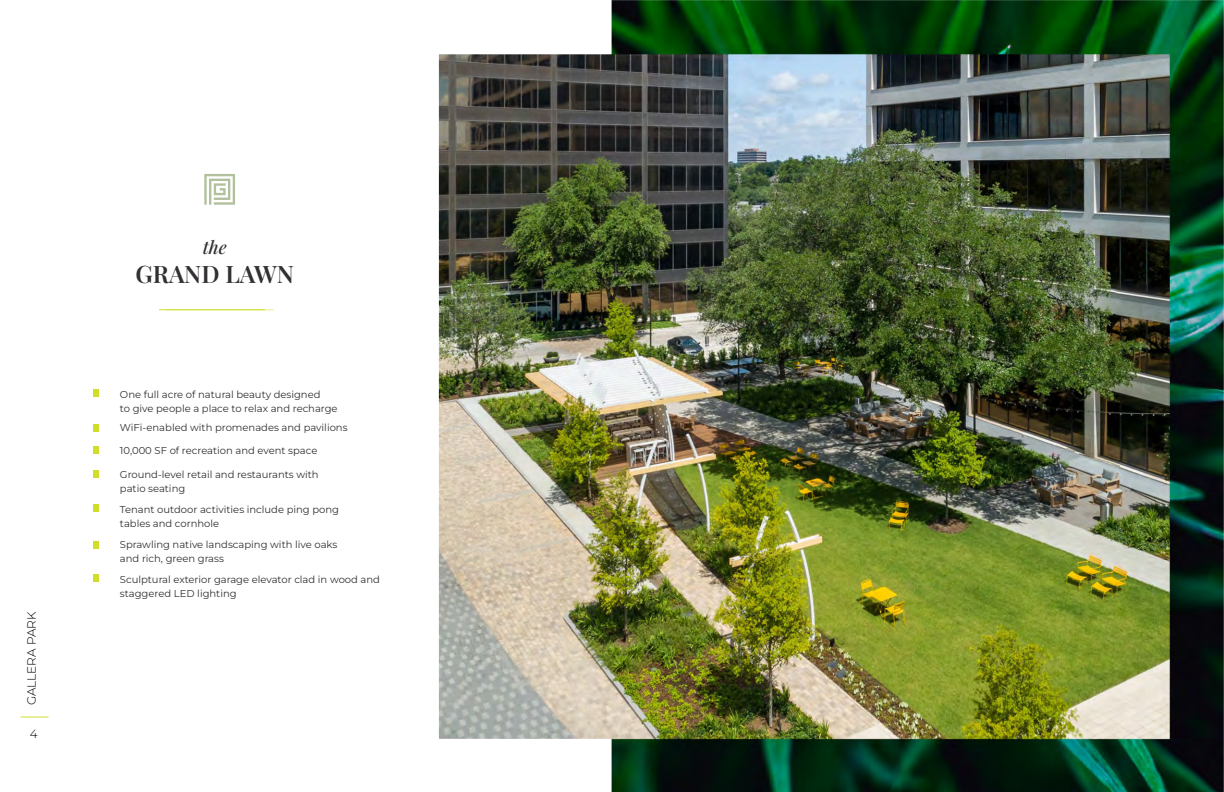
<style>
.page{position:relative;width:1224px;height:792px;background:#fff}
.page>*{position:absolute;margin:0;border:0;box-sizing:border-box;transform-origin:0 0}
.t1{font:600 24px "Playfair Display";color:#333033}
.t2{font:italic 500 18px "Playfair Display";color:#333033}
.t3{font:300 12px "Montserrat";color:#000}
.t4{font:10px/14px "Montserrat";color:#333033}
</style>
<div class="page">
<hr style="left:166px;top:310px;width:108px;height:1px;background:#d1de29">
<svg style="left:204px;top:174px;width:31px;height:31px"></svg>
<svg style="left:21px;top:717px;width:27px;height:1px"></svg>
<div style="left:93px;top:390px;width:6px;height:7px;background:#d1de29"></div>
<div style="left:93px;top:425px;width:6px;height:7px;background:#d1de29"></div>
<div style="left:93px;top:447px;width:6px;height:7px;background:#d1de29"></div>
<div style="left:93px;top:471px;width:6px;height:7px;background:#d1de29"></div>
<div style="left:93px;top:505px;width:6px;height:7px;background:#d1de29"></div>
<div style="left:93px;top:541px;width:6px;height:7px;background:#d1de29"></div>
<div style="left:93px;top:575px;width:6px;height:7px;background:#d1de29"></div>
<img style="left:438px;top:0;width:786px;height:792px">
<hr style="left:159px;top:309px;width:106px;height:1px;background:#d1de29">
<p class="t3" style="left:23px;top:705px;width:95px;rotate:-90deg">GALLERA PARK</p>
<p class="t3" style="left:30px;top:726px;width:9px">4</p>
<h2 class="t2" style="left:203px;top:233px;width:25px">the</h2>
<h1 class="t1" style="left:135px;top:255px;width:160px">GRAND LAWN</h1>
<p class="t4" style="left:120px;top:387px;width:219px">One full acre of natural beauty designed<br>to give people a place to relax and recharge</p>
<p class="t4" style="left:120px;top:421px;width:229px">WiFi-enabled with promenades and pavilions</p>
<p class="t4" style="left:120px;top:443px;width:199px">10,000 SF of recreation and event space</p>
<p class="t4" style="left:120px;top:468px;width:200px">Ground-level retail and restaurants with patio seating</p>
<p class="t4" style="left:120px;top:503px;width:221px">Tenant outdoor activities include ping pong tables and cornhole</p>
<p class="t4" style="left:120px;top:537px;width:219px">Sprawling native landscaping with live oaks and rich, green grass</p>
<p class="t4" style="left:120px;top:573px;width:262px">Sculptural exterior garage elevator clad in wood and staggered LED lighting</p>
</div>
